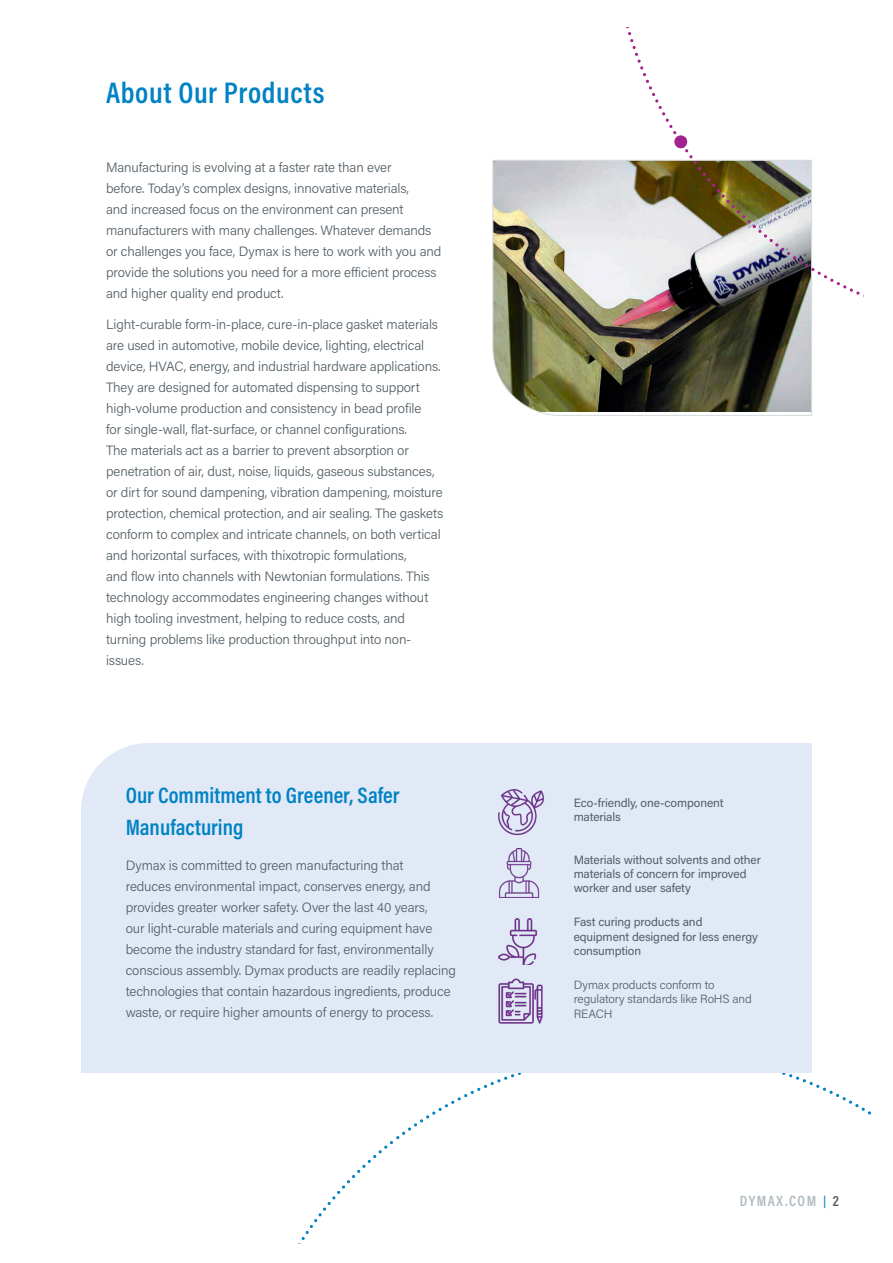
<style>
.page{position:relative;width:893px;height:1263px;background:#fff}
.page>*{position:absolute;margin:0;border:0;box-sizing:border-box;transform-origin:0 0}
.t1{font:600 30px "Acumin Pro Cond";letter-spacing:.02em;color:#0082c4}
.t2{font:600 22.5px/32.4px "Acumin Pro Cond";color:#0082c4}
.t3{font:600 15px "Acumin Pro Cond";letter-spacing:.1em;color:#b1bac0}
.t4{font:300 13.5px/21px "Acumin Pro";letter-spacing:-.01em;color:#525e65}
.t5{font:12px/14.4px "Acumin Pro";letter-spacing:-.01em;color:#525e65}
.t6{font:300 12px/14.4px "Acumin Pro";letter-spacing:-.01em;color:#525e65}
.s1{font-size:12px;color:#0082c4}
.s2{color:#525e65}
</style>
<div class="page">
<svg style="left:297px;top:1073px;width:574px;height:171px"></svg>
<img style="left:492px;top:160px;width:320px;height:256px">
<svg style="left:626px;top:27px;width:238px;height:271px"></svg>
<div style="left:81px;top:743px;width:731px;height:330px;background:#e1e9f6"></div>
<img style="left:498px;top:790px;width:48px;height:47px">
<img style="left:495px;top:849px;width:48px;height:48px">
<img style="left:499px;top:918px;width:49px;height:47px">
<img style="left:497px;top:978px;width:47px;height:46px">
<h1 class="t1" style="left:106px;top:73px;width:220px">About Our Products</h1>
<p class="t4" style="left:106px;top:156px;width:337px">Manufacturing is evolving at a faster rate than ever<br>before. Today’s complex designs, innovative materials,<br>and increased focus on the environment can present manufacturers with many challenges. Whatever demands or challenges you face, Dymax is here to work with you and provide the solutions you need for a more efficient process and higher quality end product.</p>
<p class="t4" style="left:106px;top:313px;width:339px">Light-curable form-in-place, cure-in-place gasket materials are used in automotive, mobile device, lighting, electrical device, HVAC, energy, and industrial hardware applications.<br>They are designed for automated dispensing to support high-volume production and consistency in bead profile<br>for single-wall, flat-surface, or channel configurations.<br>The materials act as a barrier to prevent absorption or penetration of air, dust, noise, liquids, gaseous substances, or dirt for sound dampening, vibration dampening, moisture protection, chemical protection, and air sealing. The gaskets conform to complex and intricate channels, on both vertical and horizontal surfaces, with thixotropic formulations,<br>and flow into channels with Newtonian formulations. This technology accommodates engineering changes without high tooling investment, helping to reduce costs, and turning problems like production throughput into non&shy;issues.</p>
<h2 class="t2" style="left:126px;top:778px;width:275px">Our Commitment to Greener, Safer<br>Manufacturing</h2>
<p class="t4" style="left:126px;top:854px;width:332px">Dymax is committed to green manufacturing that<br>reduces environmental impact, conserves energy, and provides greater worker safety. Over the last 40 years,<br>our light-curable materials and curing equipment have become the industry standard for fast, environmentally conscious assembly. Dymax products are readily replacing technologies that contain hazardous ingredients, produce waste, or require higher amounts of energy to process.</p>
<p class="t5" style="left:574px;top:795px;width:151px">Eco-friendly, one-component materials</p>
<p class="t5" style="left:574px;top:852px;width:189px">Materials without solvents and other materials of concern for improved worker and user safety</p>
<p class="t5" style="left:574px;top:914px;width:186px">Fast curing products and equipment designed for less energy consumption</p>
<p class="t6" style="left:574px;top:977px;width:180px">Dymax products conform to regulatory standards like RoHS and<br>REACH</p>
<p class="t3" style="left:740px;top:1191px;width:101px">DYMAX.COM <span class="s1">|</span> <span class="s2">2</span></p>
</div>
